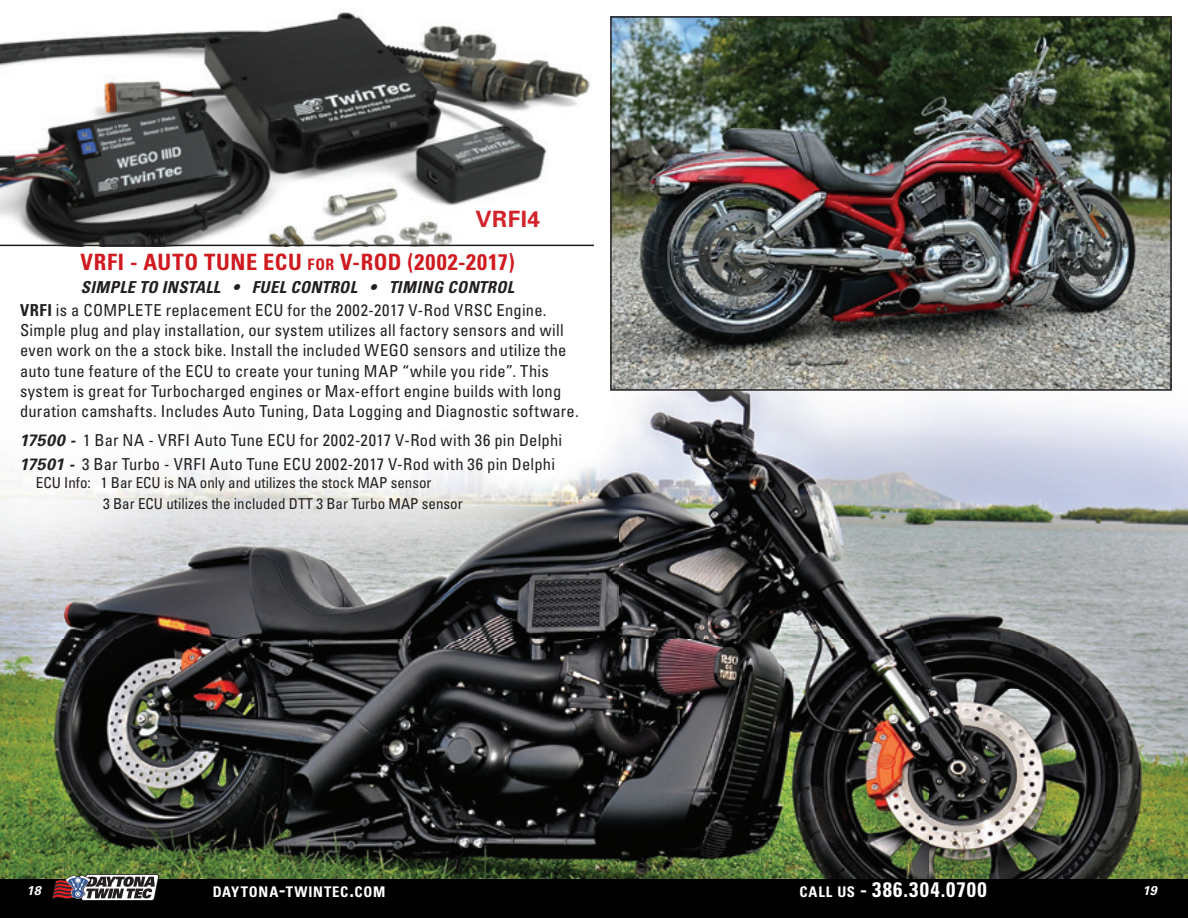
<style>
.page{position:relative;width:1188px;height:918px;background:#fff}
.page>*{position:absolute;margin:0;border:0;box-sizing:border-box;transform-origin:0 0}
.t1{font:700 condensed 22.5px "Univers";letter-spacing:.035em;color:#cf1a20}
.t2{font:700 22.5px "Univers";letter-spacing:.02em;color:#d1232a}
.t3{font:700 condensed 21px "Univers";letter-spacing:.06em;color:#fff}
.t4{font:condensed 16.5px/20.2px "Univers";letter-spacing:.015em;color:#231f20}
.t5{font:italic 700 condensed 16.5px "Univers";letter-spacing:.025em;color:#231f20}
.t6{font:condensed 15px/21.6px "Univers";color:#231f20}
.t7{font:700 condensed 14.7px "Univers";letter-spacing:.055em;color:#fff}
.t8{font:italic 700 12.75px "Univers";color:#fff}
.s1{font-size:15.75px}
.s2{font-weight:700}
.s3{font-weight:700;font-style:italic;font-stretch:normal}
.s4{font-size:21px}
.s5{font-size:14.7px}
</style>
<div class="page">
<img style="left:0;top:391px;width:1188px;height:488px">
<img style="left:0;top:9px;width:594px;height:238px">
<img style="left:613px;top:19px;width:556px;height:369px">
<div style="left:610px;top:16px;width:562px;height:375px;border:2px solid #231f20"></div>
<div style="left:0;top:879px;width:1188px;height:39px;background:#000001"></div>
<svg style="left:52px;top:874px;width:107px;height:27px;background:#796f72"></svg>
<hr style="left:0;top:245px;width:594px;height:1px;background:#231f20">
<h1 class="t2" style="left:476px;top:205px;width:66px">VRFI4</h1>
<h1 class="t1" style="left:80px;top:249px;width:436px">VRFI - AUTO TUNE ECU <span class="s1">FOR</span> V-ROD (2002-2017)</h1>
<p class="t5" style="left:81px;top:277px;width:435px">SIMPLE TO INSTALL • FUEL CONTROL • TIMING CONTROL</p>
<p class="t4" style="left:20px;top:300px;width:560px"><span class="s2">VRFI</span> is a COMPLETE replacement ECU for the 2002-2017 V-Rod VRSC Engine.<br>Simple plug and play installation, our system utilizes all factory sensors and will even work on the a stock bike. Install the included WEGO sensors and utilize the auto tune feature of the ECU to create your tuning MAP “while you ride”. This system is great for Turbocharged engines or Max-effort engine builds with long duration camshafts. Includes Auto Tuning, Data Logging and Diagnostic software.</p>
<p class="t4" style="left:19px;top:427px;width:544px;line-height:24px"><span class="s3">17500 -</span> 1 Bar NA - VRFI Auto Tune ECU for 2002-2017 V-Rod with 36 pin Delphi<br><span class="s3">17501 -</span> 3 Bar Turbo - VRFI Auto Tune ECU 2002-2017 V-Rod with 36 pin Delphi</p>
<p class="t6" style="left:103px;top:471px;width:361px;text-indent:-67px">ECU Info: 1 Bar ECU is NA only and utilizes the stock MAP sensor<br>3 Bar ECU utilizes the included DTT 3 Bar Turbo MAP sensor</p>
<p class="t8" style="left:27px;top:883px;width:16px">18</p>
<p class="t7" style="left:213px;top:882px;width:174px">DAYTONA<span class="s4">-</span>TWINTEC<span class="s4">.</span>COM</p>
<p class="t3" style="left:800px;top:876px;width:188px"><span class="s5">CALL US</span> - 386.304.0700</p>
<p class="t8" style="left:1143px;top:883px;width:16px">19</p>
</div>
